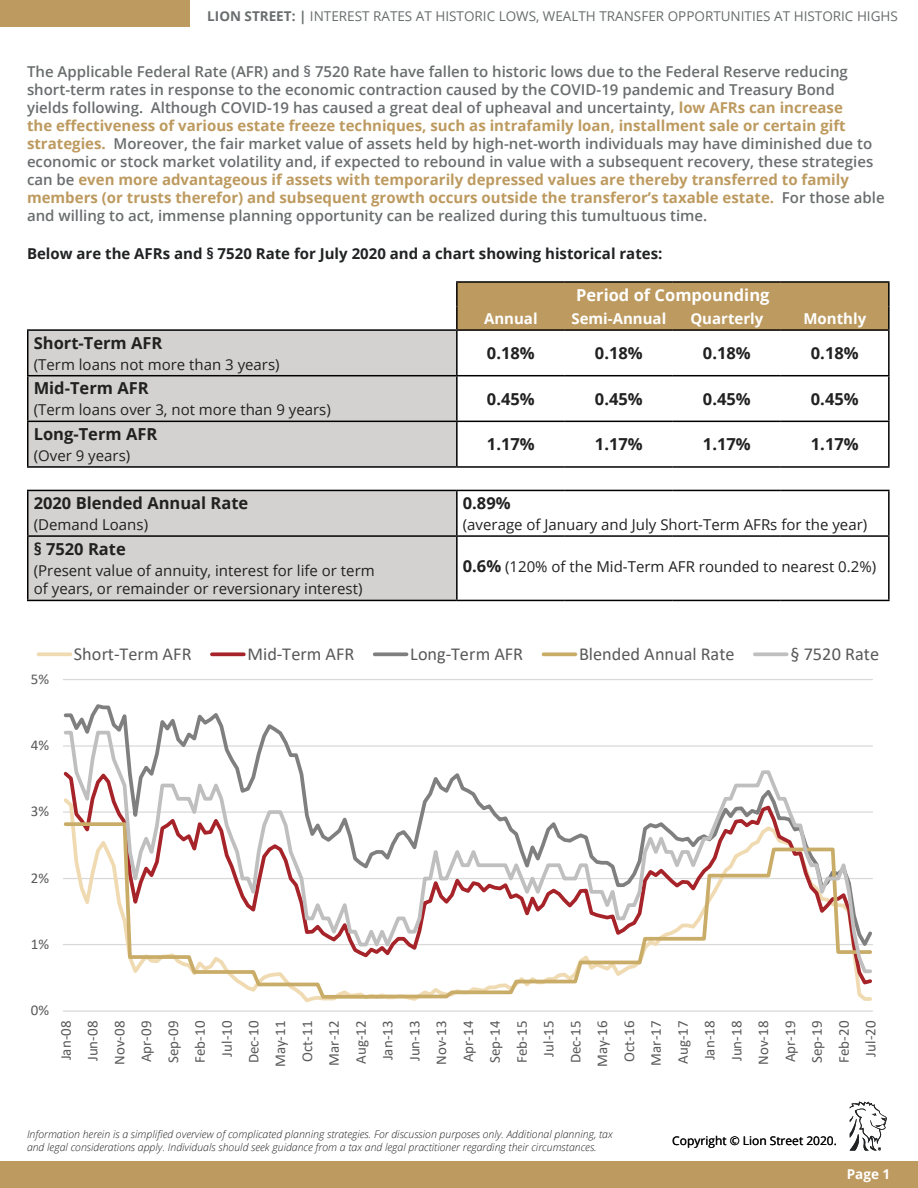
<style>
.page{position:relative;width:918px;height:1188px;background:#fff}
.page>*{position:absolute;margin:0;border:0;box-sizing:border-box;transform-origin:0 0}
.t1{font:18.3px "Calibri";color:#595959}
.t2{font:700 16.5px "Open Sans";color:#212121}
.t3{font:700 16.5px "Open Sans";color:#fff}
.t4{font:600 15px/18px "Open Sans";color:#696d6e}
.t5{font:15px/18.8px "Open Sans";color:#212121}
.t6{font:15px/26.8px "Calibri";color:#595959;text-align:right}
.t7{font:700 15px "Open Sans";color:#212223}
.t8{font:700 15px "Open Sans";color:#fff}
.t9{font:13.5px "Open Sans";color:#696d6e}
.t10{font:700 13.5px "Open Sans";color:#fff}
.t11{font:12px "Open Sans";color:#000}
.t12{font:italic 300 10.5px/13.5px "Open Sans";color:#212121}
.s1{font-weight:700}
.s2{font-weight:700;color:#bd9a5f}
.s3{font-weight:700;font-size:16.5px}
</style>
<div class="page">
<div style="left:0;top:0;width:190px;height:27px;background:#bd9a5f"></div>
<div style="left:458px;top:283px;width:430px;height:46px;background:#bd9a5f"></div>
<svg style="left:28px;top:331px;width:429px;height:269px;background:#d4d3d2"></svg>
<hr style="left:27px;top:329px;width:430px;height:2px;background:#000">
<hr style="left:27px;top:331px;width:1px;height:44px;background:#000">
<hr style="left:27px;top:375px;width:430px;height:1px;background:#000">
<hr style="left:27px;top:376px;width:1px;height:45px;background:#000">
<hr style="left:27px;top:421px;width:430px;height:1px;background:#000">
<hr style="left:27px;top:422px;width:1px;height:44px;background:#000">
<hr style="left:27px;top:466px;width:430px;height:2px;background:#000">
<hr style="left:27px;top:490px;width:430px;height:1px;background:#000">
<hr style="left:27px;top:491px;width:1px;height:44px;background:#000">
<hr style="left:457px;top:490px;width:108px;height:1px;background:#000">
<hr style="left:456px;top:491px;width:2px;height:44px;background:#000">
<hr style="left:565px;top:490px;width:108px;height:1px;background:#000">
<hr style="left:673px;top:490px;width:108px;height:1px;background:#000">
<hr style="left:781px;top:490px;width:109px;height:1px;background:#000">
<hr style="left:888px;top:491px;width:2px;height:44px;background:#000">
<hr style="left:27px;top:535px;width:430px;height:2px;background:#000">
<hr style="left:27px;top:537px;width:1px;height:63px;background:#000">
<hr style="left:457px;top:535px;width:108px;height:2px;background:#000">
<hr style="left:456px;top:537px;width:2px;height:63px;background:#000">
<hr style="left:565px;top:535px;width:108px;height:2px;background:#000">
<hr style="left:673px;top:535px;width:108px;height:2px;background:#000">
<hr style="left:781px;top:535px;width:109px;height:2px;background:#000">
<hr style="left:888px;top:537px;width:2px;height:63px;background:#000">
<hr style="left:27px;top:600px;width:430px;height:1px;background:#000">
<hr style="left:457px;top:600px;width:108px;height:1px;background:#000">
<hr style="left:565px;top:600px;width:108px;height:1px;background:#000">
<hr style="left:673px;top:600px;width:108px;height:1px;background:#000">
<hr style="left:781px;top:600px;width:109px;height:1px;background:#000">
<hr style="left:456px;top:331px;width:2px;height:44px;background:#000">
<hr style="left:888px;top:331px;width:2px;height:44px;background:#000">
<hr style="left:456px;top:422px;width:2px;height:44px;background:#000">
<hr style="left:888px;top:422px;width:2px;height:44px;background:#000">
<hr style="left:457px;top:466px;width:108px;height:2px;background:#000">
<hr style="left:565px;top:466px;width:108px;height:2px;background:#000">
<hr style="left:673px;top:466px;width:108px;height:2px;background:#000">
<hr style="left:781px;top:466px;width:109px;height:2px;background:#000">
<hr style="left:457px;top:375px;width:108px;height:1px;background:#000">
<hr style="left:456px;top:376px;width:2px;height:45px;background:#000">
<hr style="left:565px;top:375px;width:108px;height:1px;background:#000">
<hr style="left:673px;top:375px;width:108px;height:1px;background:#000">
<hr style="left:781px;top:375px;width:109px;height:1px;background:#000">
<hr style="left:888px;top:376px;width:2px;height:45px;background:#000">
<hr style="left:457px;top:421px;width:108px;height:1px;background:#000">
<hr style="left:565px;top:421px;width:108px;height:1px;background:#000">
<hr style="left:673px;top:421px;width:108px;height:1px;background:#000">
<hr style="left:781px;top:421px;width:109px;height:1px;background:#000">
<hr style="left:456px;top:281px;width:109px;height:2px;background:#000">
<hr style="left:456px;top:283px;width:2px;height:24px;background:#000">
<hr style="left:565px;top:281px;width:108px;height:2px;background:#000">
<hr style="left:673px;top:281px;width:108px;height:2px;background:#000">
<hr style="left:781px;top:281px;width:109px;height:2px;background:#000">
<hr style="left:888px;top:283px;width:2px;height:24px;background:#000">
<hr style="left:456px;top:307px;width:2px;height:22px;background:#000">
<hr style="left:888px;top:307px;width:2px;height:22px;background:#000">
<hr style="left:457px;top:329px;width:108px;height:2px;background:#000">
<hr style="left:565px;top:329px;width:108px;height:2px;background:#000">
<hr style="left:673px;top:329px;width:108px;height:2px;background:#000">
<hr style="left:781px;top:329px;width:109px;height:2px;background:#000">
<div style="left:0;top:1161px;width:918px;height:27px;background:#bd9a5f"></div>
<svg style="left:850px;top:1102px;width:37px;height:49px"></svg>
<hr style="left:63px;top:679px;width:810px;height:1px;background:#d9d9d9">
<hr style="left:63px;top:1010px;width:810px;height:2px;background:#d9d9d9">
<svg style="left:63px;top:704px;width:215px;height:25px"></svg>
<svg style="left:228px;top:975px;width:644px;height:26px"></svg>
<svg style="left:63px;top:729px;width:810px;height:246px"></svg>
<svg style="left:39px;top:652px;width:31px;height:4px"></svg>
<svg style="left:212px;top:652px;width:32px;height:4px"></svg>
<svg style="left:375px;top:652px;width:32px;height:4px"></svg>
<svg style="left:544px;top:652px;width:31px;height:4px"></svg>
<svg style="left:755px;top:652px;width:32px;height:4px"></svg>
<p class="t9" style="left:207px;top:7px;width:692px"><span class="s1">LION STREET: |</span> INTEREST RATES AT HISTORIC LOWS, WEALTH TRANSFER OPPORTUNITIES AT HISTORIC HIGHS</p>
<p class="t4" style="left:27px;top:62px;width:859px">The Applicable Federal Rate (AFR) and § 7520 Rate have fallen to historic lows due to the Federal Reserve reducing short-term rates in response to the economic contraction caused by the COVID-19 pandemic and Treasury Bond<br>yields following. Although COVID-19 has caused a great deal of upheaval and uncertainty, <span class="s2">low AFRs can increase<br>the effectiveness of various estate freeze techniques, such as intrafamily loan, installment sale or certain gift strategies.</span> Moreover, the fair market value of assets held by high-net-worth individuals may have diminished due to economic or stock market volatility and, if expected to rebound in value with a subsequent recovery, these strategies can be <span class="s2">even more advantageous if assets with temporarily depressed values are thereby transferred to family members (or trusts therefor) and subsequent growth occurs outside the transferor’s taxable estate.</span> For those able and willing to act, immense planning opportunity can be realized during this tumultuous time.</p>
<p class="t7" style="left:27px;top:243px;width:637px">Below are the AFRs and § 7520 Rate for July 2020 and a chart showing historical rates:</p>
<p class="t3" style="left:576px;top:283px;width:195px">Period of Compounding</p>
<p class="t8" style="left:484px;top:308px;width:55px">Annual</p>
<p class="t8" style="left:571px;top:308px;width:96px">Semi-Annual</p>
<p class="t8" style="left:690px;top:308px;width:74px">Quarterly</p>
<p class="t8" style="left:803px;top:308px;width:64px">Monthly</p>
<p class="t2" style="left:34px;top:331px;width:130px">Short-Term AFR</p>
<p class="t5" style="left:34px;top:355px;width:247px">(Term loans not more than 3 years)</p>
<p class="t2" style="left:487px;top:342px;width:49px">0.18%</p>
<p class="t2" style="left:595px;top:342px;width:49px">0.18%</p>
<p class="t2" style="left:703px;top:342px;width:49px">0.18%</p>
<p class="t2" style="left:811px;top:342px;width:49px">0.18%</p>
<p class="t2" style="left:34px;top:377px;width:116px">Mid-Term AFR</p>
<p class="t5" style="left:34px;top:400px;width:299px">(Term loans over 3, not more than 9 years)</p>
<p class="t2" style="left:34px;top:422px;width:125px">Long-Term AFR</p>
<p class="t5" style="left:34px;top:446px;width:98px">(Over 9 years)</p>
<p class="t2" style="left:34px;top:491px;width:216px">2020 Blended Annual Rate</p>
<p class="t5" style="left:34px;top:515px;width:116px">(Demand Loans)</p>
<p class="t2" style="left:487px;top:387px;width:49px">0.45%</p>
<p class="t2" style="left:595px;top:387px;width:49px">0.45%</p>
<p class="t2" style="left:703px;top:387px;width:49px">0.45%</p>
<p class="t2" style="left:811px;top:387px;width:49px">0.45%</p>
<p class="t2" style="left:487px;top:433px;width:49px">1.17%</p>
<p class="t2" style="left:595px;top:433px;width:49px">1.17%</p>
<p class="t2" style="left:703px;top:433px;width:49px">1.17%</p>
<p class="t2" style="left:811px;top:433px;width:49px">1.17%</p>
<p class="t2" style="left:463px;top:491px;width:49px">0.89%</p>
<p class="t5" style="left:463px;top:515px;width:406px">(average of January and July Short-Term AFRs for the year)</p>
<p class="t2" style="left:34px;top:537px;width:94px">§ 7520 Rate</p>
<p class="t5" style="left:34px;top:560px;width:343px">(Present value of annuity, interest for life or term of years, or remainder or reversionary interest)</p>
<p class="t5" style="left:463px;top:557px;width:415px"><span class="s3">0.6%</span> (120% of the Mid-Term AFR rounded to nearest 0.2%)</p>
<p class="t6" style="left:31px;top:665px;width:20px">5%</p>
<p class="t6" style="left:31px;top:731px;width:20px">4%</p>
<p class="t6" style="left:31px;top:798px;width:20px">3%</p>
<p class="t1" style="left:74px;top:641px;width:119px">Short-Term AFR</p>
<p class="t1" style="left:247px;top:641px;width:109px">Mid-Term AFR</p>
<p class="t1" style="left:410px;top:641px;width:114px">Long-Term AFR</p>
<p class="t1" style="left:579px;top:641px;width:157px">Blended Annual Rate</p>
<p class="t1" style="left:790px;top:641px;width:90px">§ 7520 Rate</p>
<p class="t6" style="left:31px;top:864px;width:20px">2%</p>
<p class="t6" style="left:31px;top:930px;width:20px">1%</p>
<p class="t6" style="left:31px;top:997px;width:20px">0%</p>
<p class="t6" style="left:52px;top:1067px;width:48px;rotate:-90deg">Jan-08<br>Jun-08<br>Nov-08<br>Apr-09<br>Sep-09<br>Feb-10<br>Jul-10<br>Dec-10<br>May-11<br>Oct-11<br>Mar-12<br>Aug-12<br>Jan-13<br>Jun-13<br>Nov-13<br>Apr-14<br>Sep-14<br>Feb-15<br>Jul-15<br>Dec-15<br>May-16<br>Oct-16<br>Mar-17<br>Aug-17<br>Jan-18<br>Jun-18<br>Nov-18<br>Apr-19<br>Sep-19<br>Feb-20<br>Jul-20</p>
<p class="t12" style="left:27px;top:1127px;width:587px">Information herein is a simplified overview of complicated planning strategies. For discussion purposes only. Additional planning, tax and legal considerations apply. Individuals should seek guidance from a tax and legal practitioner regarding their circumstances.</p>
<p class="t11" style="left:672px;top:1133px;width:166px">Copyright © Lion Street 2020.</p>
<p class="t10" style="left:847px;top:1164px;width:45px">Page 1</p>
</div>
